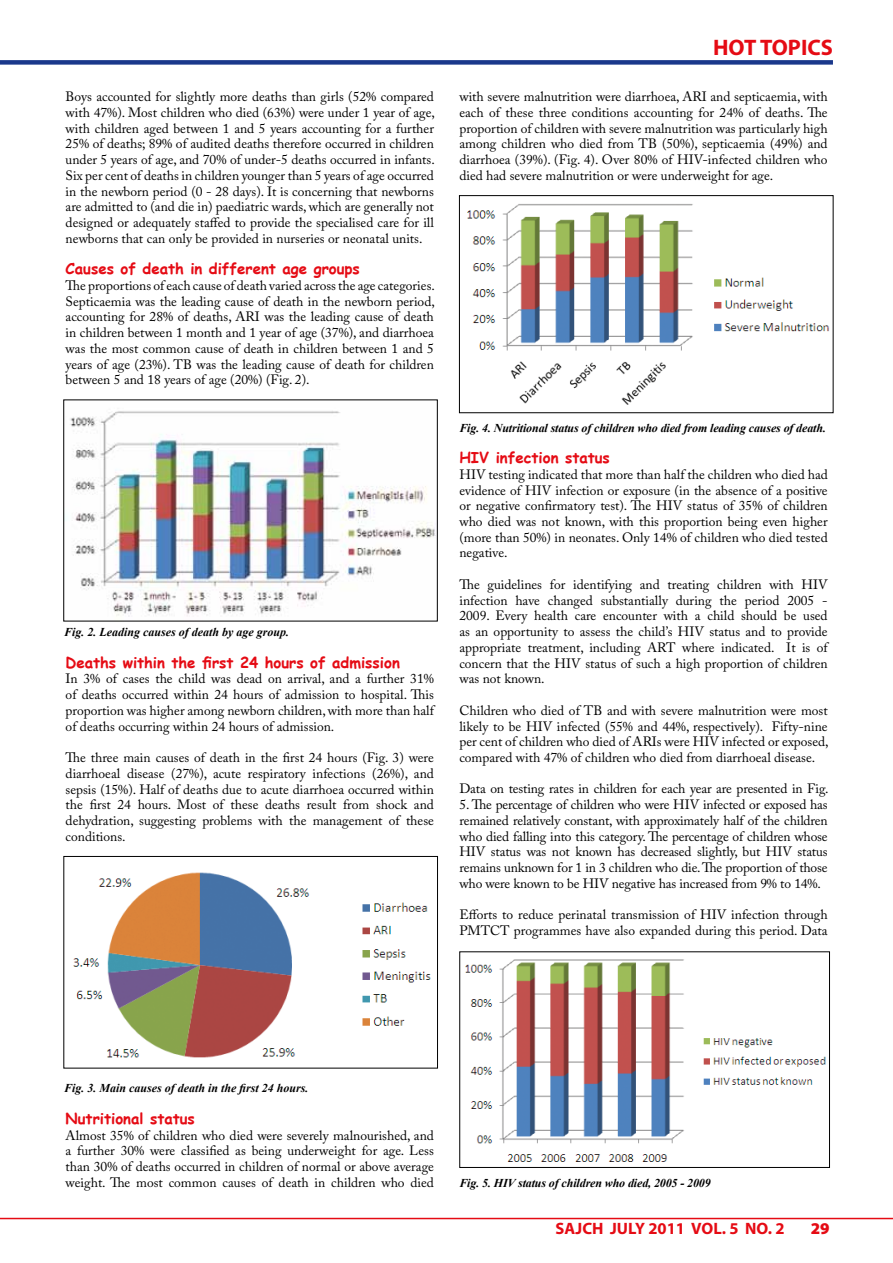
<style>
.page{position:relative;width:893px;height:1263px;background:#fff}
.page>*{position:absolute;margin:0;border:0;box-sizing:border-box;transform-origin:0 0}
.t1{font:700 22.5px "Myriad Pro";color:#e50b14}
.t2{font:700 16.5px "Myriad Pro";color:#e50b14}
.t3{font:900 16.5px "Myriad Pro";color:#e50b14}
.t4{font:700 15px "Comic Sans MS";color:#e50b14}
.t5{font:13.5px/15.8px "Adobe Caslon Pro";color:#000;text-align:justify}
.t6{font:italic 700 12px "Times New Roman";letter-spacing:-.01em;color:#000}
</style>
<div class="page">
<hr style="left:0;top:1218px;width:893px;height:1px;background:#e50b14">
<div style="left:0;top:60px;width:833px;height:5px;background:#1a388b"></div>
<img style="left:70px;top:411px;width:365px;height:206px">
<img style="left:73px;top:872px;width:358px;height:186px">
<div style="left:64px;top:856px;width:374px;height:212px;border:1px solid #000"></div>
<img style="left:467px;top:204px;width:363px;height:201px">
<div style="left:459px;top:195px;width:374px;height:218px;border:1px solid #000"></div>
<img style="left:465px;top:959px;width:361px;height:203px">
<div style="left:460px;top:952px;width:370px;height:216px;border:1px solid #000"></div>
<p class="t5" style="left:66px;top:89px;width:371px">Boys accounted for slightly more deaths than girls (52% compared with 47%). Most children who died (63%) were under 1 year of age, with children aged between 1 and 5 years accounting for a further 25% of deaths; 89% of audited deaths therefore occurred in children under 5 years of age, and 70% of under-5 deaths occurred in infants.<br>Six per cent of deaths in children younger than 5 years of age occurred in the newborn period (0 - 28 days). It is concerning that newborns are admitted to (and die in) paediatric wards, which are generally not designed or adequately staffed to provide the specialised care for ill newborns that can only be provided in nurseries or neonatal units.</p>
<p class="t4" style="left:66px;top:258px;width:296px">Causes of death in different age groups</p>
<p class="t5" style="left:66px;top:277px;width:371px">The proportions of each cause of death varied across the age categories.<br>Septicaemia was the leading cause of death in the newborn period, accounting for 28% of deaths, ARI was the leading cause of death in children between 1 month and 1 year of age (37%), and diarrhoea was the most common cause of death in children between 1 and 5 years of age (23%). TB was the leading cause of death for children between 5 and 18 years of age (20%) (Fig. 2).</p>
<p class="t6" style="left:64px;top:624px;width:226px">Fig. 2. Leading causes of death by age group.</p>
<p class="t4" style="left:66px;top:651px;width:336px">Deaths within the first 24 hours of admission</p>
<p class="t5" style="left:66px;top:671px;width:370px">In 3% of cases the child was dead on arrival, and a further 31% of deaths occurred within 24 hours of admission to hospital. This proportion was higher among newborn children, with more than half of deaths occurring within 24 hours of admission.</p>
<p class="t5" style="left:66px;top:749px;width:370px">The three main causes of death in the first 24 hours (Fig. 3) were diarrhoeal disease (27%), acute respiratory infections (26%), and sepsis (15%). Half of deaths due to acute diarrhoea occurred within the first 24 hours. Most of these deaths result from shock and dehydration, suggesting problems with the management of these conditions.</p>
<h1 class="t1" style="left:713px;top:33px;width:121px">HOT TOPICS</h1>
<p class="t5" style="left:459px;top:89px;width:370px">with severe malnutrition were diarrhoea, ARI and septicaemia, with each of these three conditions accounting for 24% of deaths. The proportion of children with severe malnutrition was particularly high among children who died from TB (50%), septicaemia (49%) and diarrhoea (39%). (Fig. 4). Over 80% of HIV-infected children who died had severe malnutrition or were underweight for age.</p>
<p class="t6" style="left:459px;top:419px;width:368px">Fig. 4. Nutritional status of children who died from leading causes of death.</p>
<p class="t4" style="left:459px;top:447px;width:152px">HIV infection status</p>
<p class="t5" style="left:459px;top:466px;width:370px">HIV testing indicated that more than half the children who died had evidence of HIV infection or exposure (in the absence of a positive or negative confirmatory test). The HIV status of 35% of children who died was not known, with this proportion being even higher (more than 50%) in neonates. Only 14% of children who died tested negative.</p>
<p class="t5" style="left:459px;top:576px;width:370px">The guidelines for identifying and treating children with HIV infection have changed substantially during the period 2005 - 2009. Every health care encounter with a child should be used as an opportunity to assess the child’s HIV status and to provide appropriate treatment, including ART where indicated. It is of concern that the HIV status of such a high proportion of children was not known.</p>
<p class="t5" style="left:459px;top:702px;width:371px">Children who died of TB and with severe malnutrition were most likely to be HIV infected (55% and 44%, respectively). Fifty-nine per cent of children who died of ARIs were HIV infected or exposed, compared with 47% of children who died from diarrhoeal disease.</p>
<p class="t5" style="left:459px;top:781px;width:371px">Data on testing rates in children for each year are presented in Fig.</p>
<p class="t5" style="left:459px;top:797px;width:370px">5. The percentage of children who were HIV infected or exposed has remained relatively constant, with approximately half of the children who died falling into this category. The percentage of children whose HIV status was not known has decreased slightly, but HIV status remains unknown for 1 in 3 children who die. The proportion of those who were known to be HIV negative has increased from 9% to 14%.</p>
<p class="t5" style="left:459px;top:907px;width:370px">Efforts to reduce perinatal transmission of HIV infection through<br>PMTCT programmes have also expanded during this period. Data</p>
<p class="t6" style="left:64px;top:1080px;width:246px">Fig. 3. Main causes of death in the first 24 hours.</p>
<p class="t4" style="left:66px;top:1107px;width:131px">Nutritional status</p>
<p class="t5" style="left:66px;top:1127px;width:370px">Almost 35% of children who died were severely malnourished, and a further 30% were classified as being underweight for age. Less than 30% of deaths occurred in children of normal or above average weight. The most common causes of death in children who died</p>
<p class="t6" style="left:459px;top:1174px;width:253px">Fig. 5. HIV status of children who died, 2005 - 2009</p>
<p class="t2" style="left:556px;top:1218px;width:230px">SAJCH JULY 2011 VOL. 5 NO. 2</p>
<p class="t3" style="left:811px;top:1218px;width:20px">29</p>
</div>
